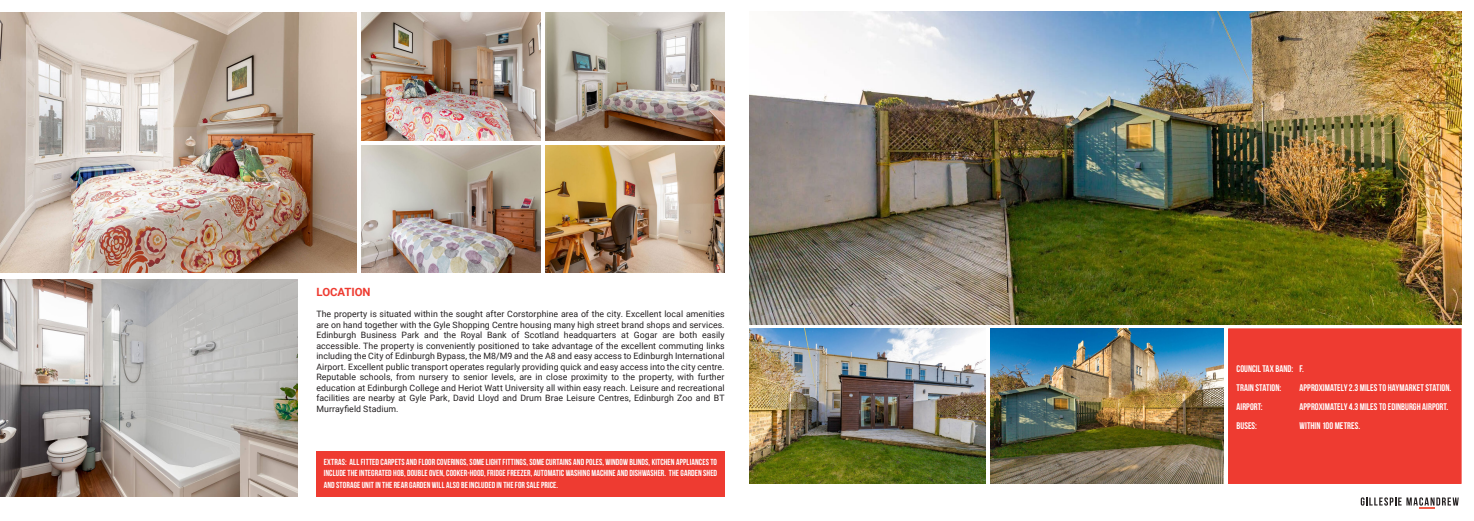
<style>
.page{position:relative;width:1474px;height:521px;background:#fff}
.page>*{position:absolute;margin:0;border:0;box-sizing:border-box;transform-origin:0 0}
._6_heads{font:700 11.38px "Roboto";letter-spacing:-.005em;color:#ee3b31}
._5_text{font:9.62px "Bebas Neue";letter-spacing:.005em;color:#fff}
._5_text-2{font:8.75px/10.5px "Roboto";letter-spacing:.005em;color:#231f20;text-align:justify}
._5_text-3{font:8.75px/11.4px "Bebas Neue";letter-spacing:.01em;color:#fff;text-align:justify}
</style>
<div class="page">
<img style="left:362px;top:12px;width:179px;height:128px">
<img style="left:545px;top:12px;width:179px;height:128px">
<img style="left:362px;top:145px;width:179px;height:128px">
<img style="left:545px;top:145px;width:179px;height:128px">
<div style="left:316px;top:451px;width:408px;height:45px;background:#ee3b31"></div>
<img style="left:0;top:279px;width:298px;height:217px">
<img style="left:0;top:12px;width:357px;height:261px">
<img style="left:749px;top:328px;width:236px;height:156px">
<img style="left:749px;top:12px;width:712px;height:312px">
<img style="left:990px;top:328px;width:233px;height:156px">
<svg style="left:1360px;top:497px;width:98px;height:11px"></svg>
<div style="left:1228px;top:329px;width:232px;height:154px;background:#ee3b31"></div>
<div style="left:1228px;top:328px;width:233px;height:156px;border:1px solid #ee3e34"></div>
<p class="_6_heads" style="left:316px;top:284px;width:56px">LOCATION</p>
<p class="_5_text-2" style="left:316px;top:309px;width:410px">The property is situated within the sought after Corstorphine area of the city. Excellent local amenities are on hand together with the Gyle Shopping Centre housing many high street brand shops and services.<br>Edinburgh Business Park and the Royal Bank of Scotland headquarters at Gogar are both easily accessible. The property is conveniently positioned to take advantage of the excellent commuting links including the City of Edinburgh Bypass, the M8/M9 and the A8 and easy access to Edinburgh International Airport. Excellent public transport operates regularly providing quick and easy access into the city centre.<br>Reputable schools, from nursery to senior levels, are in close proximity to the property, with further education at Edinburgh College and Heriot Watt University all within easy reach. Leisure and recreational facilities are nearby at Gyle Park, David Lloyd and Drum Brae Leisure Centres, Edinburgh Zoo and BT Murrayfield Stadium.</p>
<p class="_5_text-3" style="left:324px;top:456px;width:395px">EXTRAS: ALL FITTED CARPETS AND FLOOR COVERINGS, SOME LIGHT FITTINGS, SOME CURTAINS AND POLES, WINDOW BLINDS, KITCHEN APPLIANCES TO INCLUDE THE INTEGRATED HOB, DOUBLE OVEN, COOKER-HOOD, FRIDGE FREEZER, AUTOMATIC WASHING MACHINE AND DISHWASHER. THE GARDEN SHED AND STORAGE UNIT IN THE REAR GARDEN WILL ALSO BE INCLUDED IN THE FOR SALE PRICE.</p>
<p class="_5_text" style="left:1236px;top:363px;width:69px">COUNCIL TAX BAND: F.</p>
<p class="_5_text" style="left:1236px;top:382px;width:46px">TRAIN STATION:</p>
<p class="_5_text" style="left:1299px;top:382px;width:153px">APPROXIMATELY 2.3 MILES TO HAYMARKET STATION.</p>
<p class="_5_text" style="left:1236px;top:401px;width:28px">AIRPORT:</p>
<p class="_5_text" style="left:1299px;top:401px;width:150px">APPROXIMATELY 4.3 MILES TO EDINBURGH AIRPORT.</p>
<p class="_5_text" style="left:1236px;top:420px;width:22px">BUSES:</p>
<p class="_5_text" style="left:1299px;top:420px;width:62px">WITHIN 100 METRES.</p>
</div>
